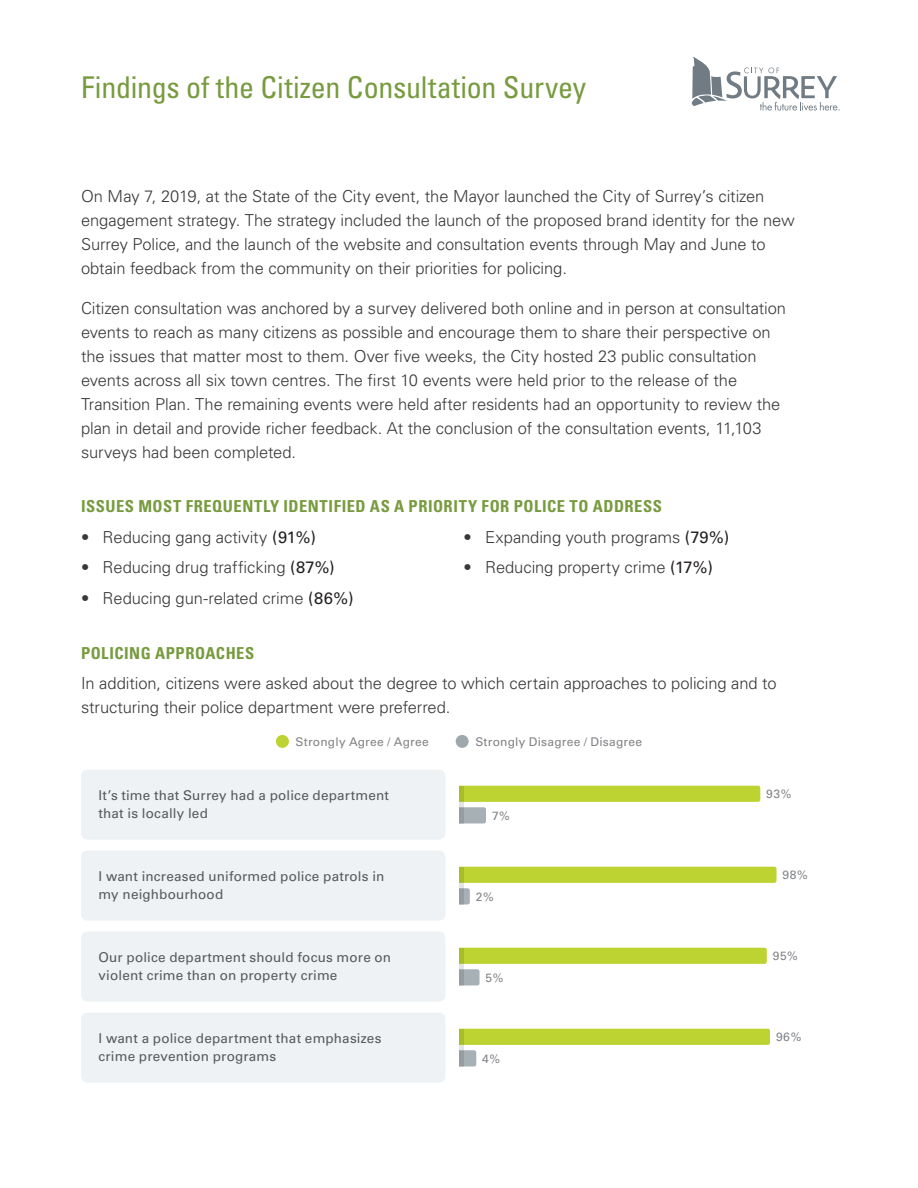
<style>
.page{position:relative;width:918px;height:1188px;background:#fff}
.page>*{position:absolute;margin:0;border:0;box-sizing:border-box;transform-origin:0 0}
.t1{font:condensed 30px "Univers";letter-spacing:-.01em;color:#779b3e}
.t2{font:300 16.5px/24px "Univers";letter-spacing:-.005em;color:#383839}
.t3{font:700 condensed 16.5px "Univers";letter-spacing:.03em;color:#779b3e}
.t4{font:13.5px/18px "Univers";letter-spacing:.015em;color:#57585a}
.t5{font:12px "Univers";letter-spacing:.02em;color:#808285}
.s1{font-weight:400;color:#231f20}
</style>
<div class="page">
<svg style="left:692px;top:57px;width:148px;height:54px"></svg>
<div style="left:276px;top:735px;width:13px;height:13px;background:#bdd331;border-radius:50%"></div>
<div style="left:456px;top:735px;width:13px;height:13px;background:#9fa8ac;border-radius:50%"></div>
<div style="left:81px;top:1012px;width:365px;height:71px;background:#eef2f4;border-radius:7px"></div>
<svg style="left:463px;top:1029px;width:307px;height:37px"></svg>
<svg style="left:459px;top:1029px;width:4px;height:37px"></svg>
<div style="left:81px;top:850px;width:365px;height:71px;background:#eef2f4;border-radius:7px"></div>
<svg style="left:463px;top:867px;width:314px;height:37px"></svg>
<svg style="left:459px;top:867px;width:4px;height:37px"></svg>
<div style="left:81px;top:931px;width:365px;height:71px;background:#eef2f4;border-radius:7px"></div>
<svg style="left:463px;top:948px;width:304px;height:37px"></svg>
<svg style="left:459px;top:948px;width:4px;height:37px"></svg>
<div style="left:81px;top:769px;width:365px;height:71px;background:#eef2f4;border-radius:7px"></div>
<svg style="left:463px;top:786px;width:297px;height:37px"></svg>
<svg style="left:459px;top:786px;width:4px;height:37px"></svg>
<h1 class="t1" style="left:81px;top:69px;width:507px">Findings of the Citizen Consultation Survey</h1>
<p class="t2" style="left:81px;top:184px;width:715px">On May 7, 2019, at the State of the City event, the Mayor launched the City of Surrey’s citizen engagement strategy. The strategy included the launch of the proposed brand identity for the new Surrey Police, and the launch of the website and consultation events through May and June to obtain feedback from the community on their priorities for policing.</p>
<p class="t2" style="left:81px;top:296px;width:707px">Citizen consultation was anchored by a survey delivered both online and in person at consultation events to reach as many citizens as possible and encourage them to share their perspective on the issues that matter most to them. Over five weeks, the City hosted 23 public consultation events across all six town centres. The first 10 events were held prior to the release of the Transition Plan. The remaining events were held after residents had an opportunity to review the plan in detail and provide richer feedback. At the conclusion of the consultation events, 11,103 surveys had been completed.</p>
<p class="t3" style="left:81px;top:496px;width:583px">ISSUES MOST FREQUENTLY IDENTIFIED AS A PRIORITY FOR POLICE TO ADDRESS</p>
<p class="t2" style="left:81px;top:525px;width:236px">• Reducing gang activity <span class="s1">(91%)</span></p>
<p class="t2" style="left:81px;top:556px;width:255px">• Reducing drug trafficking <span class="s1">(87%)</span></p>
<p class="t2" style="left:81px;top:586px;width:274px">• Reducing gun‑related crime <span class="s1">(86%)</span></p>
<p class="t2" style="left:464px;top:525px;width:267px">• Expanding youth programs <span class="s1">(79%)</span></p>
<p class="t2" style="left:464px;top:556px;width:251px">• Reducing property crime <span class="s1">(17%)</span></p>
<p class="t3" style="left:81px;top:643px;width:175px">POLICING APPROACHES</p>
<p class="t2" style="left:81px;top:672px;width:697px">In addition, citizens were asked about the degree to which certain approaches to policing and to structuring their police department were preferred.</p>
<p class="t5" style="left:296px;top:735px;width:135px">Strongly Agree / Agree</p>
<p class="t5" style="left:475px;top:735px;width:168px">Strongly Disagree / Disagree</p>
<p class="t4" style="left:99px;top:787px;width:292px">It’s time that Surrey had a police department that is locally led</p>
<p class="t5" style="left:492px;top:808px;width:19px">7%</p>
<p class="t5" style="left:766px;top:787px;width:27px">93%</p>
<p class="t4" style="left:99px;top:868px;width:287px">I want increased uniformed police patrols in my neighbourhood</p>
<p class="t5" style="left:476px;top:889px;width:19px">2%</p>
<p class="t5" style="left:783px;top:868px;width:27px">98%</p>
<p class="t4" style="left:99px;top:949px;width:294px">Our police department should focus more on violent crime than on property crime</p>
<p class="t5" style="left:486px;top:970px;width:19px">5%</p>
<p class="t5" style="left:773px;top:949px;width:27px">95%</p>
<p class="t4" style="left:99px;top:1030px;width:284px">I want a police department that emphasizes crime prevention programs</p>
<p class="t5" style="left:482px;top:1051px;width:19px">4%</p>
<p class="t5" style="left:776px;top:1030px;width:27px">96%</p>
</div>
